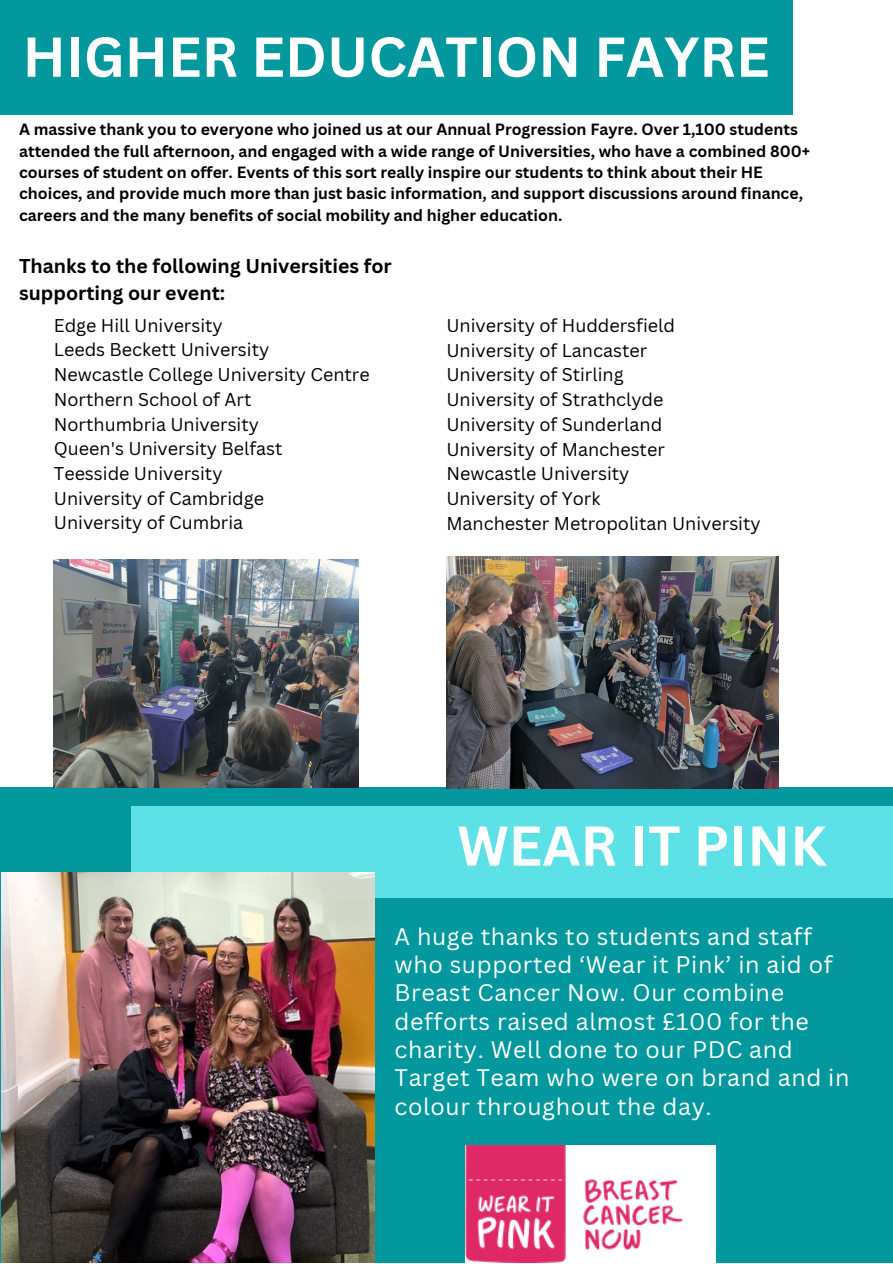
<style>
.page{position:relative;width:893px;height:1264px;background:#fff}
.page>*{position:absolute;margin:0;border:0;box-sizing:border-box;transform-origin:0 0}
.t1{font:700 54.9px "Canva Sans";color:#fff}
.t2{font:700 41.4px "Canva Sans";color:#fff}
.t3{font:23.25px/28.3px "Canva Sans";letter-spacing:.025em;color:#fff}
.t4{font:700 19.5px/27px "Canva Sans";color:#000}
.t5{font:18px "Canva Sans";color:#000}
.t6{font:700 15.75px/21.3px "Canva Sans";color:#000}
</style>
<div class="page">
<div style="left:0;top:0;width:892px;height:1262px;background:#03989e"></div>
<div style="left:0;top:0;width:892px;height:786px;background:#fff"></div>
<div style="left:131px;top:806px;width:761px;height:91px;background:#5ce1e6"></div>
<div style="left:0;top:0;width:792px;height:114px;background:#03989e"></div>
<img style="left:54px;top:559px;width:304px;height:228px">
<img style="left:446px;top:556px;width:332px;height:232px">
<img style="left:1px;top:872px;width:374px;height:390px">
<img style="left:465px;top:1145px;width:250px;height:116px">
<p class="t2" style="left:112px;top:12px;width:525px">Academic Journal Launch</p>
<p class="t1" style="left:23px;top:18px;width:748px">HIGHER EDUCATION FAYRE</p>
<p class="t6" style="left:19px;top:118px;width:792px">A massive thank you to everyone who joined us at our Annual Progression Fayre. Over 1,100 students attended the full afternoon, and engaged with a wide range of Universities, who have a combined 800+ courses of student on offer. Events of this sort really inspire our students to think about their HE choices, and provide much more than just basic information, and support discussions around finance, careers and the many benefits of social mobility and higher education.</p>
<p class="t4" style="left:19px;top:252px;width:374px">Thanks to the following Universities for supporting our event:</p>
<p class="t5" style="left:54px;top:312px;width:170px">Edge Hill University</p>
<p class="t5" style="left:54px;top:337px;width:217px">Leeds Beckett University</p>
<p class="t5" style="left:54px;top:362px;width:317px">Newcastle College University Centre</p>
<p class="t5" style="left:54px;top:386px;width:199px">Northern School of Art</p>
<p class="t5" style="left:54px;top:411px;width:207px">Northumbria University</p>
<p class="t5" style="left:54px;top:436px;width:230px">Queen's University Belfast</p>
<p class="t5" style="left:54px;top:461px;width:170px">Teesside University</p>
<p class="t5" style="left:54px;top:485px;width:212px">University of Cambridge</p>
<p class="t5" style="left:54px;top:510px;width:191px">University of Cumbria</p>
<p class="t5" style="left:446px;top:313px;width:230px">University of Huddersfield</p>
<p class="t5" style="left:446px;top:337px;width:202px">University of Lancaster</p>
<p class="t5" style="left:446px;top:362px;width:179px">University of Stirling</p>
<p class="t5" style="left:446px;top:387px;width:219px">University of Strathclyde</p>
<p class="t5" style="left:446px;top:412px;width:217px">University of Sunderland</p>
<p class="t5" style="left:446px;top:436px;width:220px">University of Manchester</p>
<p class="t5" style="left:446px;top:461px;width:184px">Newcastle University</p>
<p class="t5" style="left:446px;top:486px;width:155px">University of York</p>
<p class="t5" style="left:446px;top:510px;width:316px">Manchester Metropolitan University</p>
<p class="t1" style="left:457px;top:807px;width:371px">WEAR IT PINK</p>
<p class="t3" style="left:394px;top:921px;width:456px">A huge thanks to students and staff who supported ‘Wear it Pink’ in aid of<br>Breast Cancer Now. Our combine defforts raised almost £100 for the charity. Well done to our PDC and<br>Target Team who were on brand and in colour throughout the day.</p>
</div>
